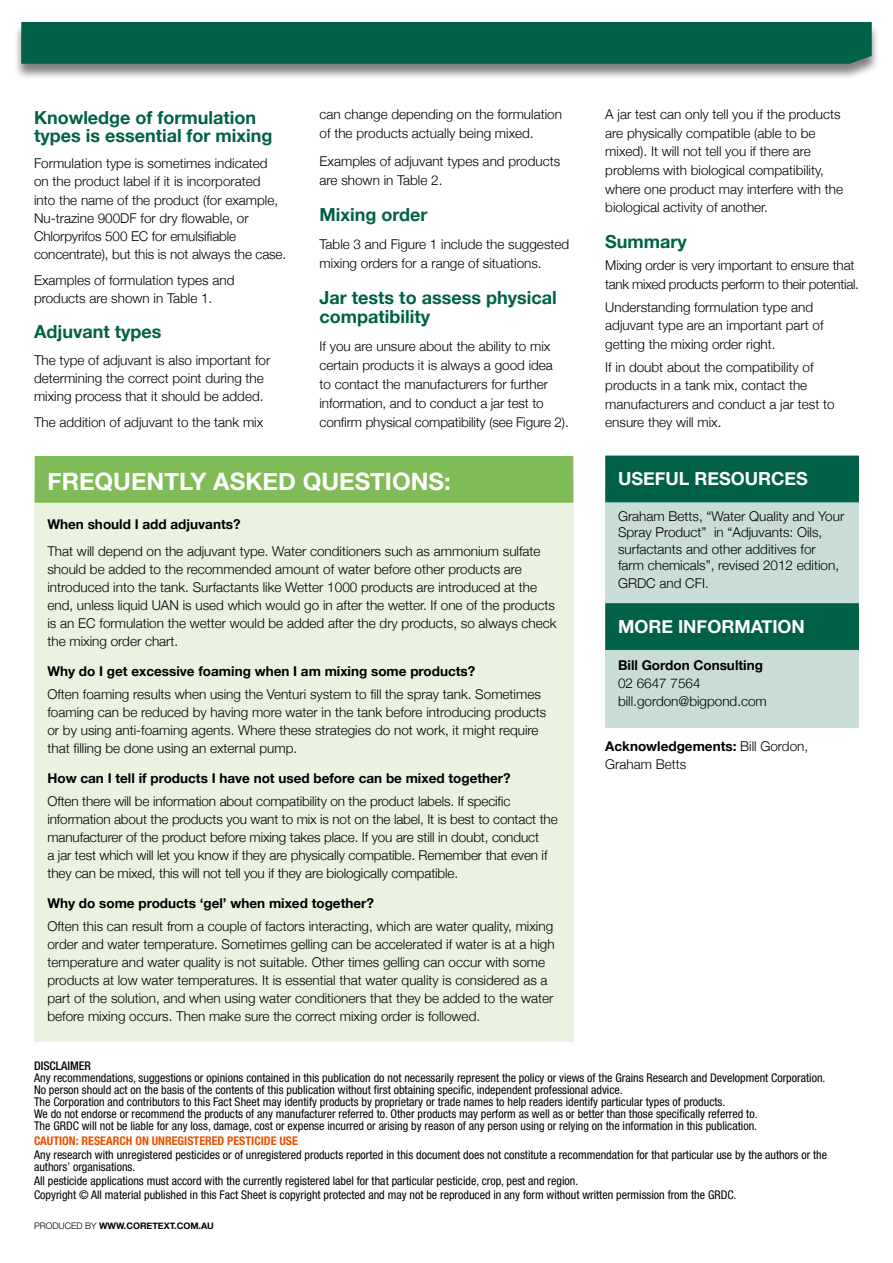
<style>
.page{position:relative;width:893px;height:1263px;background:#fff}
.page>*{position:absolute;margin:0;border:0;box-sizing:border-box;transform-origin:0 0}
.t1{font:700 24px "Helvetica Neue";color:#fff}
.t2{font:700 18px/18px "Helvetica Neue";color:#006148}
.t3{font:700 18px "Helvetica Neue";color:#fff}
.t4{font:300 13.5px/18px "Helvetica Neue";color:#000}
.t5{font:700 13.5px "Helvetica Neue";color:#000}
.t6{font:300 13.5px/18.6px "Helvetica Neue";letter-spacing:-.025em;color:#000}
.t7{font:condensed 12px/12px "Helvetica Neue";color:#000}
.t8{font:700 condensed 12px "Helvetica Neue";color:#ea5100}
.t9{font:500 condensed 12px "Helvetica Neue";color:#000}
.t10{font:700 9px "Helvetica Neue";color:#000}
.t11{font:300 9px "Helvetica Neue";color:#000}
.s1{font-weight:700}
</style>
<div class="page">
<div style="left:13px;top:22px;width:867px;height:59px;background:#000;opacity:.5"></div>
<div style="left:21px;top:22px;width:851px;height:42px;background:#006148"></div>
<div style="left:34px;top:481px;width:539px;height:561px;background:#e9f3e0"></div>
<div style="left:605px;top:489px;width:254px;height:238px;background:#c8ddd7"></div>
<div style="left:35px;top:456px;width:538px;height:47px;background:#7fbb56"></div>
<div style="left:605px;top:456px;width:254px;height:46px;background:#006148"></div>
<div style="left:605px;top:603px;width:254px;height:47px;background:#006148"></div>
<h2 class="t2" style="left:34px;top:108px;width:240px">Knowledge of formulation types is essential for mixing</h2>
<p class="t4" style="left:34px;top:154px;width:254px">Formulation type is sometimes indicated<br>on the product label if it is incorporated<br>into the name of the product (for example, Nu-trazine 900DF for dry flowable, or Chlorpyrifos 500 EC for emulsifiable concentrate), but this is not always the case.</p>
<p class="t4" style="left:34px;top:271px;width:202px">Examples of formulation types and products are shown in Table 1.</p>
<h2 class="t2" style="left:34px;top:322px;width:129px">Adjuvant types</h2>
<p class="t4" style="left:34px;top:351px;width:238px">The type of adjuvant is also important for determining the correct point during the mixing process that it should be added.</p>
<p class="t4" style="left:34px;top:413px;width:231px">The addition of adjuvant to the tank mix</p>
<p class="t4" style="left:320px;top:105px;width:244px;line-height:19px">can change depending on the formulation of the products actually being mixed.</p>
<p class="t4" style="left:320px;top:151px;width:242px;line-height:19px">Examples of adjuvant types and products are shown in Table 2.</p>
<h2 class="t2" style="left:320px;top:205px;width:109px">Mixing order</h2>
<p class="t4" style="left:320px;top:234px;width:251px;line-height:19px">Table 3 and Figure 1 include the suggested mixing orders for a range of situations.</p>
<h2 class="t2" style="left:320px;top:288px;width:238px;line-height:19px">Jar tests to assess physical compatibility</h2>
<p class="t4" style="left:320px;top:336px;width:251px;line-height:19px">If you are unsure about the ability to mix certain products it is always a good idea<br>to contact the manufacturers for further information, and to conduct a jar test to confirm physical compatibility (see Figure 2).</p>
<h1 class="t1" style="left:47px;top:467px;width:184px">Frequently Ask</h1>
<h1 class="t1" style="left:263px;top:467px;width:190px">ed Questions:</h1>
<p class="t5" style="left:47px;top:516px;width:195px">When should I add adjuvants?</p>
<p class="t4" style="left:47px;top:542px;width:511px">That will depend on the adjuvant type. Water conditioners such as ammonium sulfate should be added to the recommended amount of water before other products are introduced into the tank. Surfactants like Wetter 1000 products are introduced at the end, unless liquid UAN is used which would go in after the wetter. If one of the products is an EC formulation the wetter would be added after the dry products, so always check the mixing order chart.</p>
<p class="t5" style="left:47px;top:663px;width:429px">Why do I get excessive foaming when I am mixing some products?</p>
<p class="t4" style="left:47px;top:685px;width:500px">Often foaming results when using the Venturi system to fill the spray tank. Sometimes foaming can be reduced by having more water in the tank before introducing products or by using anti-foaming agents. Where these strategies do not work, it might require that filling be done using an external pump.</p>
<p class="t5" style="left:47px;top:770px;width:465px">How can I tell if products I have not used before can be mixed together?</p>
<p class="t4" style="left:47px;top:792px;width:512px">Often there will be information about compatibility on the product labels. If specific information about the products you want to mix is not on the label, It is best to contact the manufacturer of the product before mixing takes place. If you are still in doubt, conduct<br>a jar test which will let you know if they are physically compatible. Remember that even if they can be mixed, this will not tell you if they are biologically compatible.</p>
<p class="t5" style="left:47px;top:895px;width:328px">Why do some products ‘gel’ when mixed together?</p>
<p class="t4" style="left:47px;top:917px;width:509px">Often this can result from a couple of factors interacting, which are water quality, mixing order and water temperature. Sometimes gelling can be accelerated if water is at a high temperature and water quality is not suitable. Other times gelling can occur with some products at low water temperatures. It is essential that water quality is considered as a part of the solution, and when using water conditioners that they be added to the water before mixing occurs. Then make sure the correct mixing order is followed.</p>
<p class="t4" style="left:605px;top:105px;width:239px;line-height:18.6px">A jar test can only tell you if the products are physically compatible (able to be mixed). It will not tell you if there are problems with biological compatibility, where one product may interfere with the biological activity of another.</p>
<h2 class="t2" style="left:605px;top:232px;width:83px">Summary</h2>
<p class="t6" style="left:605px;top:256px;width:255px">Mixing order is very important to ensure that tank mixed products perform to their potential.</p>
<p class="t4" style="left:605px;top:297px;width:220px;line-height:18.6px">Understanding formulation type and adjuvant type are an important part of getting the mixing order right.</p>
<p class="t4" style="left:605px;top:357px;width:231px;line-height:18.6px">If in doubt about the compatibility of products in a tank mix, contact the manufacturers and conduct a jar test to ensure they will mix.</p>
<h2 class="t3" style="left:618px;top:468px;width:189px">Useful Resources</h2>
<p class="t4" style="left:618px;top:508px;width:228px;line-height:16.5px">Graham Betts, “Water Quality and Your Spray Product” in “Adjuvants: Oils, surfactants and other additives for farm chemicals”, revised 2012 edition,</p>
<p class="t4" style="left:618px;top:574px;width:92px">GRDC and CFI .</p>
<h2 class="t3" style="left:618px;top:615px;width:188px">More information</h2>
<p class="t5" style="left:618px;top:657px;width:146px">Bill Gordon Consulting</p>
<p class="t4" style="left:618px;top:674px;width:150px">02 6647 7564 bill.gordon@bigpond.com</p>
<p class="t4" style="left:605px;top:736px;width:204px"><span class="s1">Acknowledgements:</span> Bill Gordon,<br>Graham Betts</p>
<p class="t9" style="left:34px;top:1059px;width:58px">DISCLAIMER</p>
<p class="t7" style="left:34px;top:1072px;width:793px">Any recommendations, suggestions or opinions contained in this publication do not necessarily represent the policy or views of the Grains Research and Development Corporation.<br>No person should act on the basis of the contents of this publication without first obtaining specific, independent professional advice.<br>The Corporation and contributors to this Fact Sheet may identify products by proprietary or trade names to help readers identify particular types of products.<br>We do not endorse or recommend the products of any manufacturer referred to. Other products may perform as well as or better than those specifically referred to.<br>The GRDC will not be liable for any loss, damage, cost or expense incurred or arising by reason of any person using or relying on the information in this publication.</p>
<p class="t8" style="left:34px;top:1133px;width:265px">CAUTION: RESEARCH ON UNREGISTERED PESTICIDE USE</p>
<p class="t7" style="left:34px;top:1148px;width:795px">Any research with unregistered pesticides or of unregistered products reported in this document does not constitute a recommendation for that particular use by the authors or the authors’ organisations.</p>
<p class="t7" style="left:34px;top:1173px;width:704px;line-height:14.1px">All pesticide applications must accord with the currently registered label for that particular pesticide, crop, pest and region.<br>Copyright © All material published in this Fact Sheet is copyright protected and may not be reproduced in any form without written permission from the GRDC.</p>
<p class="t11" style="left:34px;top:1220px;width:7px">prod</p>
<p class="t11" style="left:59px;top:1220px;width:50px">uced by <span class="s1">www</span></p>
<p class="t10" style="left:124px;top:1220px;width:92px">.coretext.com.au</p>
</div>
